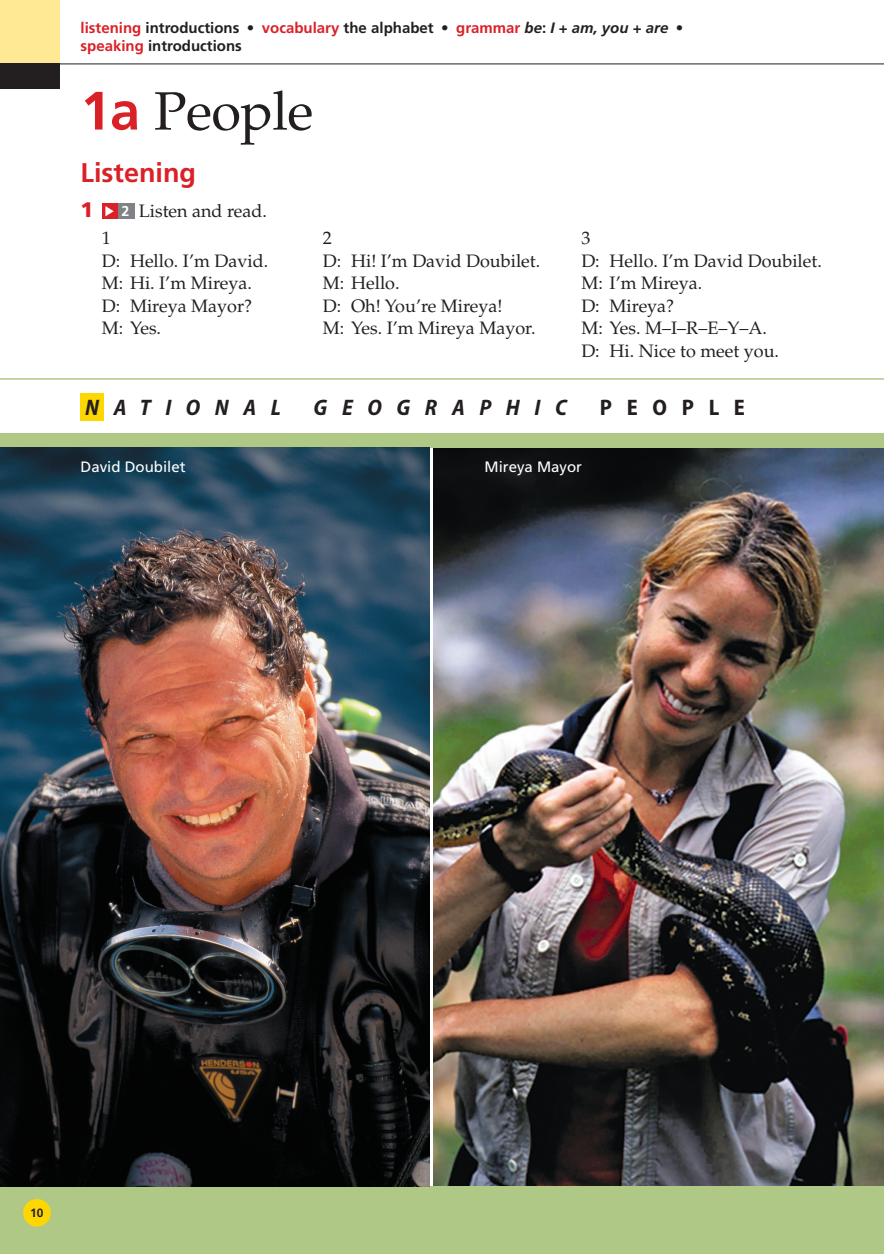
<style>
.page{position:relative;width:884px;height:1254px;background:#fff}
.page>*{position:absolute;margin:0;border:0;box-sizing:border-box;transform-origin:0 0}
.t1{font:54px "Palatino LT Std";letter-spacing:-.01em;color:#231f20}
.t2{font:700 27px "Frutiger LT Std";color:#da2128}
.t3{font:italic 700 semi-condensed 22.5px "Myriad Pro";letter-spacing:.65em;color:#231f20}
.t4{font:700 semi-condensed 22.5px "Myriad Pro";letter-spacing:.65em;color:#231f20}
.t5{font:900 21px "Frutiger LT Std";color:#da2128}
.t6{font:18px/22.5px "Palatino LT Std";color:#231f20}
.t7{font:700 15px/18px "Frutiger LT Std";color:#231f20}
.t8{font:15px "Frutiger LT Std";color:#fff}
.t9{font:700 12px "Frutiger LT Std";color:#231f20}
.s1{color:#da2128}
.s2{font-style:italic}
.s3{font-family:"Frutiger LT Std";font-weight:700;color:#da2128}
.s4{font-family:"Frutiger LT Std";font-weight:700;font-size:14.25px;color:#fff}
</style>
<div class="page">
<hr style="left:0;top:64px;width:884px;height:1px;background:#231f20">
<img style="left:434px;top:448px;width:450px;height:738px">
<div style="left:117px;top:203px;width:17px;height:16px;background:#808285"></div>
<div style="left:102px;top:203px;width:15px;height:16px;background:#da2128"></div>
<svg style="left:105px;top:206px;width:9px;height:10px"></svg>
<div style="left:0;top:434px;width:884px;height:14px;background:#afc886"></div>
<div style="left:81px;top:393px;width:23px;height:27px;background:#fed702"></div>
<hr style="left:0;top:378px;width:884px;height:2px;background:#afc886">
<div style="left:0;top:1186px;width:884px;height:68px;background:#afc886"></div>
<img style="left:0;top:448px;width:429px;height:738px">
<div style="left:23px;top:1199px;width:28px;height:27px;background:#fed702;border-radius:50%"></div>
<div style="left:0;top:0;width:59px;height:89px;background:#ffe995"></div>
<div style="left:0;top:64px;width:59px;height:25px;background:#231f20"></div>
<p class="t7" style="left:81px;top:18px;width:604px"><span class="s1">listening</span> introductions • <span class="s1">vocabulary</span> the alphabet • <span class="s1">grammar</span> <span class="s2">be</span>: <span class="s2">I</span> + <span class="s2">am, you</span> + <span class="s2">are</span> • <span class="s1">speaking</span> introductions</p>
<p class="t1" style="left:81px;top:79px;width:234px"><span class="s3">1a</span> People</p>
<p class="t2" style="left:81px;top:156px;width:117px">Listening</p>
<p class="t5" style="left:81px;top:197px;width:14px">1</p>
<p class="t6" style="left:122px;top:200px;width:147px"><span class="s4">2</span> Listen and read.</p>
<p class="t6" style="left:102px;top:227px;width:168px">1<br>D: Hello. I’m David.<br>M: Hi. I’m Mireya.<br>D: Mireya Mayor?<br>M: Yes.</p>
<p class="t6" style="left:323px;top:227px;width:219px">2<br>D: Hi! I’m David Doubilet.<br>M: Hello.<br>D: Oh! You’re Mireya!<br>M: Yes. I’m Mireya Mayor.</p>
<p class="t6" style="left:581px;top:227px;width:242px">3<br>D: Hello. I’m David Doubilet.<br>M: I’m Mireya.<br>D: Mireya?<br>M: Yes. M–I–R–E–Y–A.<br>D: Hi. Nice to meet you.</p>
<p class="t3" style="left:85px;top:395px;width:197px">NATIONAL</p>
<p class="t3" style="left:314px;top:395px;width:255px">GEOGRAPHIC</p>
<p class="t4" style="left:600px;top:395px;width:147px">PEOPLE</p>
<p class="t8" style="left:81px;top:458px;width:107px">David Doubilet</p>
<p class="t8" style="left:484px;top:458px;width:99px">Mireya Mayor</p>
<p class="t9" style="left:30px;top:1206px;width:15px">10</p>
</div>
